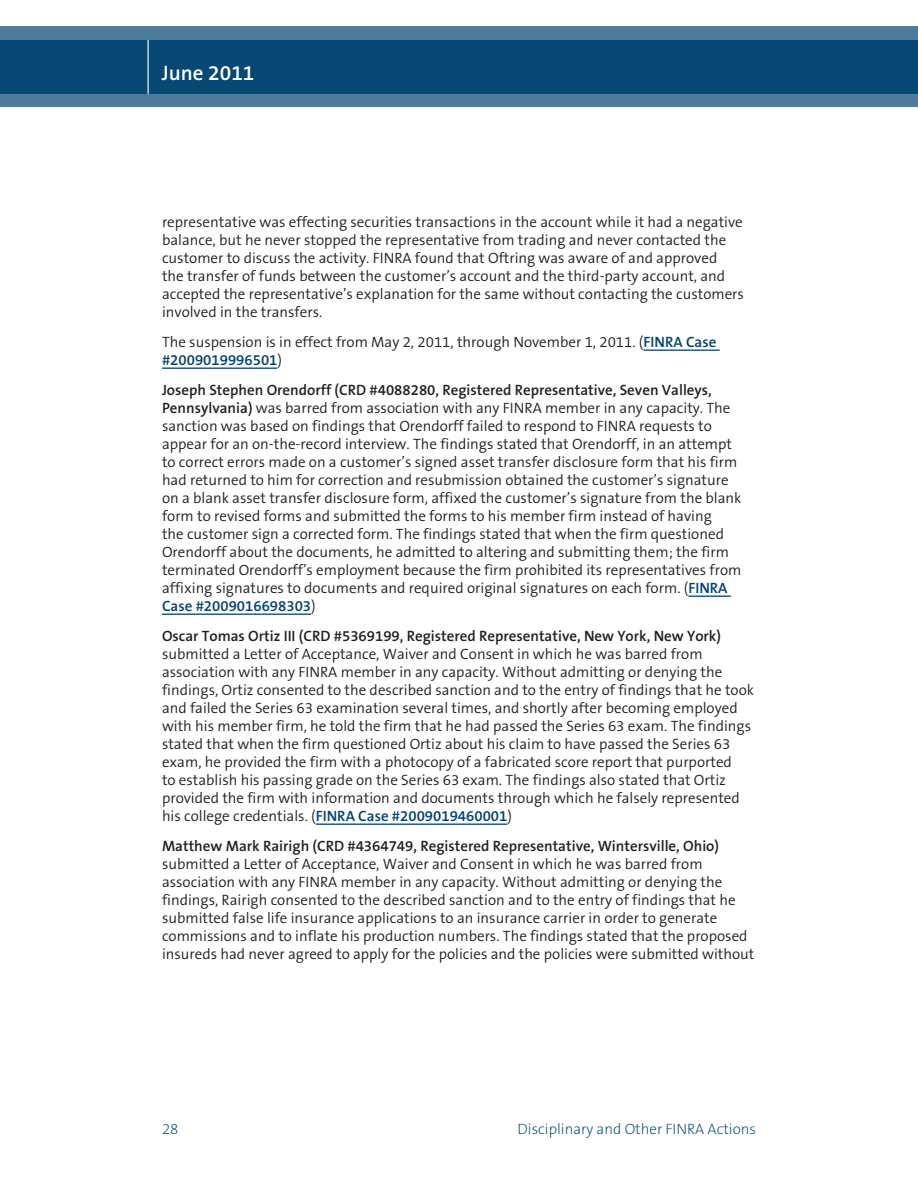
<style>
.page{position:relative;width:918px;height:1188px;background:#fff}
.page>*{position:absolute;margin:0;border:0;box-sizing:border-box;transform-origin:0 0}
.t1{font:600 21px "The Sans B6";color:#fff}
.text{font:300 15px/18px "The Sans B4";color:#231f20}
.t2{font:200 15px "The Sans B2";color:#004270}
.s1{font-family:"The Sans B6";font-weight:600;color:#004270}
.s2{font-family:"The Sans B6";font-weight:600}
</style>
<div class="page">
<svg style="left:0;top:26px;width:917px;height:81px;background:#1e5881"></svg>
<hr style="left:148px;top:40px;width:1px;height:54px;background:#fff">
<hr style="left:917px;top:26px;width:1px;height:81px;background:#004270">
<hr style="left:644px;top:350px;width:76px;height:1px;background:#004270">
<hr style="left:162px;top:368px;width:115px;height:1px;background:#004270">
<hr style="left:688px;top:596px;width:43px;height:1px;background:#004270">
<hr style="left:162px;top:614px;width:149px;height:1px;background:#004270">
<hr style="left:316px;top:824px;width:191px;height:1px;background:#004270">
<h1 class="t1" style="left:162px;top:62px;width:94px">June 2011</h1>
<p class="text" style="left:162px;top:213px;width:584px">representative was effecting securities transactions in the account while it had a negative balance, but he never stopped the representative from trading and never contacted the customer to discuss the activity. FINRA found that Oftring was aware of and approved<br>the transfer of funds between the customer’s account and the third-party account, and accepted the representative’s explanation for the same without contacting the customers involved in the transfers.</p>
<p class="text" style="left:162px;top:333px;width:556px">The suspension is in effect from May 2, 2011, through November 1, 2011. (<span class="s1">FINRA Case #2009019996501</span>)</p>
<p class="text" style="left:162px;top:381px;width:581px"><span class="s2">Joseph Stephen Orendorff (CRD #4088280, Registered Representative, Seven Valleys, Pennsylvania)</span> was barred from association with any FINRA member in any capacity. The sanction was based on findings that Orendorff failed to respond to FINRA requests to appear for an on-the-record interview. The findings stated that Orendorff, in an attempt to correct errors made on a customer’s signed asset transfer disclosure form that his firm had returned to him for correction and resubmission obtained the customer’s signature on a blank asset transfer disclosure form, affixed the customer’s signature from the blank form to revised forms and submitted the forms to his member firm instead of having<br>the customer sign a corrected form. The findings stated that when the firm questioned Orendorff about the documents, he admitted to altering and submitting them; the firm terminated Orendorff’s employment because the firm prohibited its representatives from affixing signatures to documents and required original signatures on each form. (<span class="s1">FINRA Case #2009016698303</span>)</p>
<p class="text" style="left:162px;top:627px;width:594px"><span class="s2">Oscar Tomas Ortiz III (CRD #5369199, Registered Representative, New York, New York) </span>submitted a Letter of Acceptance, Waiver and Consent in which he was barred from association with any FINRA member in any capacity. Without admitting or denying the findings, Ortiz consented to the described sanction and to the entry of findings that he took and failed the Series 63 examination several times, and shortly after becoming employed with his member firm, he told the firm that he had passed the Series 63 exam. The findings stated that when the firm questioned Ortiz about his claim to have passed the Series 63 exam, he provided the firm with a photocopy of a fabricated score report that purported<br>to establish his passing grade on the Series 63 exam. The findings also stated that Ortiz provided the firm with information and documents through which he falsely represented his college credentials. (<span class="s1">FINRA Case #2009019460001</span>)</p>
<p class="text" style="left:162px;top:837px;width:594px"><span class="s2">Matthew Mark Rairigh (CRD #4364749, Registered Representative, Wintersville, Ohio) </span>submitted a Letter of Acceptance, Waiver and Consent in which he was barred from association with any FINRA member in any capacity. Without admitting or denying the findings, Rairigh consented to the described sanction and to the entry of findings that he submitted false life insurance applications to an insurance carrier in order to generate commissions and to inflate his production numbers. The findings stated that the proposed insureds had never agreed to apply for the policies and the policies were submitted without</p>
<p class="t2" style="left:162px;top:1121px;width:18px">28</p>
<p class="t2" style="left:518px;top:1121px;width:240px">Disciplinary and Other FINRA Actions</p>
</div>
